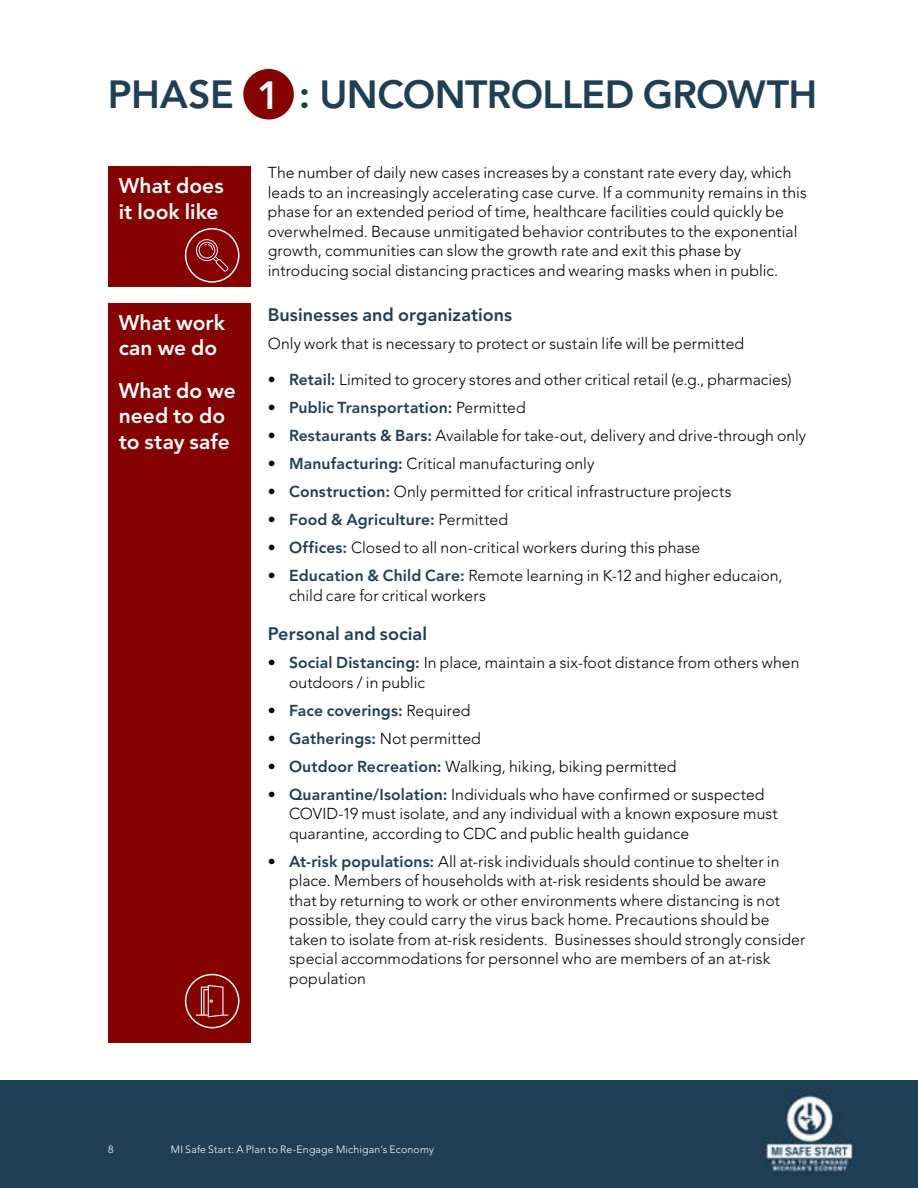
<style>
.page{position:relative;width:918px;height:1188px;background:#fff}
.page>*{position:absolute;margin:0;border:0;box-sizing:border-box;transform-origin:0 0}
.t1{font:800 39px "Avenir LT Std";letter-spacing:-.015em;color:#1e3f54}
.t2{font:800 39px "Avenir LT Std";color:#fff}
.t3{font:800 21px/25.5px "Avenir LT Std";color:#fff}
.t4{font:800 18px "Avenir LT Std";letter-spacing:.005em;color:#1e3f54}
.t5{font:300 15.75px/19.5px "Avenir LT Std";letter-spacing:.005em;color:#000}
.t6{font:800 15.75px "Avenir LT Std";letter-spacing:.01em;color:#1e3f54}
.t7{font:300 10.5px "Avenir LT Std";letter-spacing:.02em;color:#fff}
.s1{font-weight:800;color:#1e3f54}
.s2{font-weight:300;color:#000}
</style>
<div class="page">
<div style="left:0;top:1080px;width:918px;height:108px;background:#1f3f54"></div>
<img style="left:762px;top:1088px;width:93px;height:84px">
<div style="left:108px;top:303px;width:143px;height:740px;background:#860200"></div>
<svg style="left:196px;top:985px;width:32px;height:32px"></svg>
<div style="left:185px;top:974px;width:54px;height:54px;border:2px solid #fff;border-radius:50%"></div>
<div style="left:243px;top:69px;width:51px;height:51px;background:#860200;border-radius:50%"></div>
<div style="left:108px;top:166px;width:143px;height:121px;background:#860200"></div>
<svg style="left:196px;top:239px;width:33px;height:33px"></svg>
<div style="left:185px;top:228px;width:54px;height:55px;border:2px solid #fff;border-radius:50%"></div>
<h1 class="t1" style="left:108px;top:71px;width:127px">PHASE</h1>
<h1 class="t1" style="left:299px;top:71px;width:520px">: UNCONTROLLED GROWTH</h1>
<h1 class="t2" style="left:257px;top:72px;width:25px">1</h1>
<h2 class="t3" style="left:119px;top:173px;width:106px">What does it look like</h2>
<h2 class="t3" style="left:119px;top:310px;width:108px">What work can we do</h2>
<h2 class="t3" style="left:119px;top:378px;width:119px">What do we need to do to stay safe</h2>
<p class="t5" style="left:268px;top:163px;width:541px">The number of daily new cases increases by a constant rate every day, which leads to an increasingly accelerating case curve. If a community remains in this phase for an extended period of time, healthcare facilities could quickly be overwhelmed. Because unmitigated behavior contributes to the exponential growth, communities can slow the growth rate and exit this phase by introducing social distancing practices and wearing masks when in public.</p>
<p class="t4" style="left:268px;top:304px;width:246px">Businesses and organizations</p>
<p class="t5" style="left:268px;top:334px;width:478px">Only work that is necessary to protect or sustain life will be permitted</p>
<p class="t5" style="left:268px;top:370px;width:525px">• <span class="s1">Retail:</span> Limited to grocery stores and other critical retail (e.g., pharmacies)</p>
<p class="t6" style="left:268px;top:399px;width:259px"><span class="s2">•</span> Public Transportation: <span class="s2">Permitted</span></p>
<p class="t5" style="left:268px;top:426px;width:540px">• <span class="s1">Restaurants &amp; Bars:</span> Available for take-out, delivery and drive-through only</p>
<p class="t5" style="left:268px;top:454px;width:328px">• <span class="s1">Manufacturing:</span> Critical manufacturing only</p>
<p class="t5" style="left:268px;top:482px;width:465px">• <span class="s1">Construction:</span> Only permitted for critical infrastructure projects</p>
<p class="t6" style="left:268px;top:511px;width:242px"><span class="s2">•</span> Food &amp; Agriculture: <span class="s2">Permitted</span></p>
<p class="t5" style="left:268px;top:538px;width:434px">• <span class="s1">Offices:</span> Closed to all non-critical workers during this phase</p>
<p class="t5" style="left:289px;top:566px;width:495px;text-indent:-21px">• <span class="s1">Education &amp; Child Care:</span> Remote learning in K-12 and higher educaion, child care for critical workers</p>
<p class="t4" style="left:268px;top:623px;width:161px">Personal and social</p>
<p class="t5" style="left:289px;top:653px;width:512px;text-indent:-21px">• <span class="s1">Social Distancing:</span> In place, maintain a six-foot distance from others when outdoors / in public</p>
<p class="t6" style="left:268px;top:701px;width:204px"><span class="s2">•</span> Face coverings: <span class="s2">Required</span></p>
<p class="t5" style="left:268px;top:729px;width:215px">• <span class="s1">Gatherings:</span> Not permitted</p>
<p class="t5" style="left:268px;top:757px;width:410px">• <span class="s1">Outdoor Recreation:</span> Walking, hiking, biking permitted</p>
<p class="t5" style="left:289px;top:785px;width:490px;text-indent:-21px">• <span class="s1">Quarantine/Isolation:</span> Individuals who have confirmed or suspected<br>COVID-19 must isolate, and any individual with a known exposure must quarantine, according to CDC and public health guidance</p>
<p class="t5" style="left:289px;top:852px;width:518px;text-indent:-21px">• <span class="s1">At-risk populations:</span> All at-risk individuals should continue to shelter in place. Members of households with at-risk residents should be aware<br>that by returning to work or other environments where distancing is not possible, they could carry the virus back home. Precautions should be taken to isolate from at-risk residents. Businesses should strongly consider special accommodations for personnel who are members of an at-risk population</p>
<p class="t7" style="left:108px;top:1144px;width:7px">8</p>
<p class="t7" style="left:171px;top:1144px;width:265px">MI Safe Start: A Plan to Re-Engage Michigan’s Economy</p>
</div>
